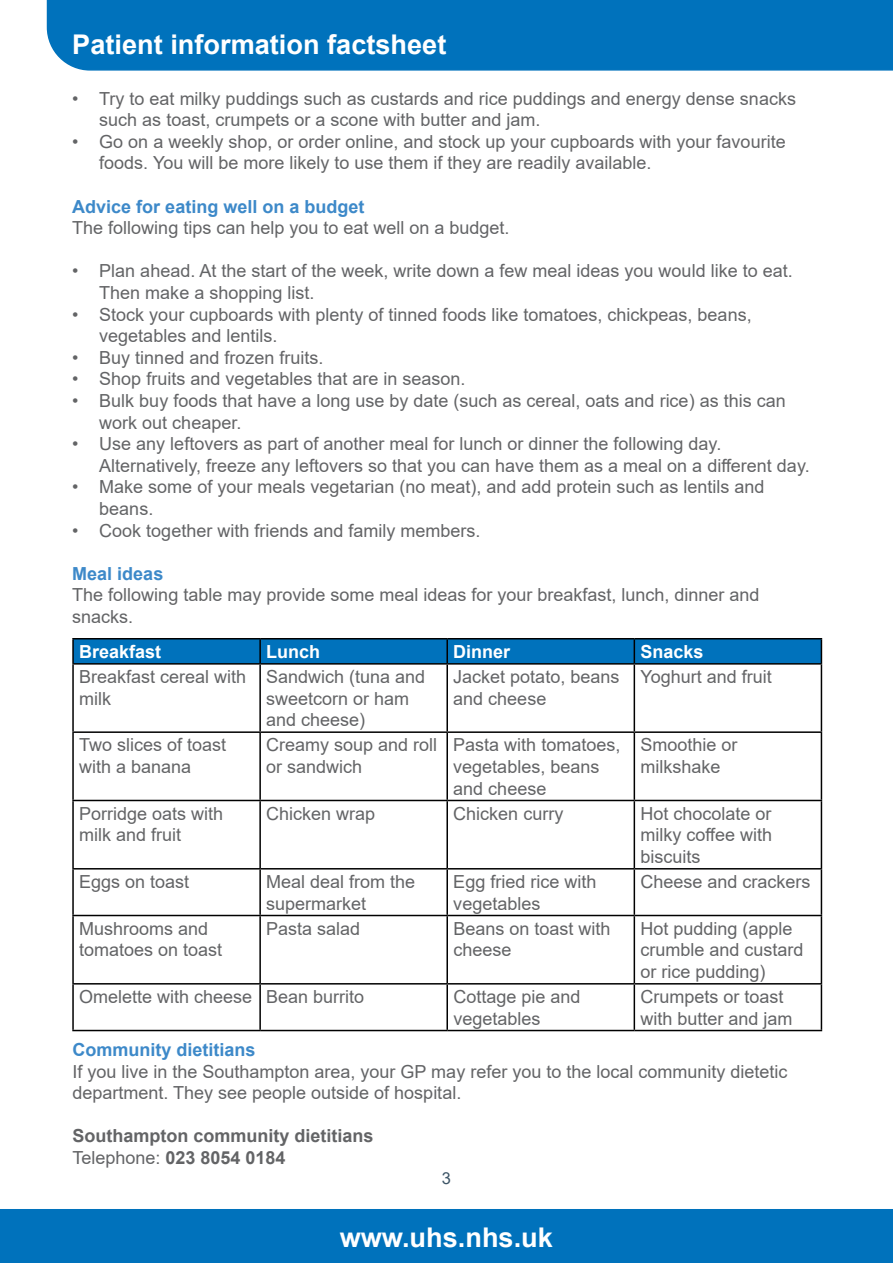
<style>
.page{position:relative;width:893px;height:1263px;background:#fff}
.page>*{position:absolute;margin:0;border:0;box-sizing:border-box;transform-origin:0 0}
.t1{font:700 27.15px "Arial";color:#fff}
.t2{font:18px/21.6px "Arial";color:#636466}
.t3{font:700 18px "Arial";color:#3d89c9}
.t4{font:700 18px/21.6px "Arial";color:#636466}
.t5{font:700 18px "Arial";color:#fff}
.t6{font:16.5px "Arial";color:#3d5567}
.s1{font-weight:400}
</style>
<div class="page">
<div style="left:0;top:1209px;width:893px;height:54px;background:#0072bc"></div>
<div style="left:46px;top:0;width:847px;height:71px;background:#0072bc"></div>
<hr style="left:72px;top:638px;width:188px;height:1px;background:#000">
<hr style="left:72px;top:639px;width:2px;height:24px;background:#000">
<hr style="left:260px;top:638px;width:187px;height:1px;background:#000">
<hr style="left:447px;top:638px;width:187px;height:1px;background:#000">
<hr style="left:634px;top:638px;width:188px;height:1px;background:#000">
<div style="left:73px;top:639px;width:749px;height:24px;background:#0072bc"></div>
<hr style="left:72px;top:663px;width:188px;height:2px;background:#000">
<hr style="left:72px;top:665px;width:2px;height:66px;background:#000">
<hr style="left:260px;top:663px;width:187px;height:2px;background:#000">
<hr style="left:259px;top:665px;width:2px;height:66px;background:#000">
<hr style="left:447px;top:663px;width:187px;height:2px;background:#000">
<hr style="left:446px;top:665px;width:2px;height:66px;background:#000">
<hr style="left:634px;top:663px;width:188px;height:2px;background:#000">
<hr style="left:634px;top:665px;width:1px;height:66px;background:#000">
<hr style="left:821px;top:665px;width:1px;height:66px;background:#000">
<hr style="left:72px;top:731px;width:188px;height:2px;background:#000">
<hr style="left:72px;top:733px;width:2px;height:67px;background:#000">
<hr style="left:260px;top:731px;width:187px;height:2px;background:#000">
<hr style="left:259px;top:733px;width:2px;height:67px;background:#000">
<hr style="left:447px;top:731px;width:187px;height:2px;background:#000">
<hr style="left:446px;top:733px;width:2px;height:67px;background:#000">
<hr style="left:634px;top:731px;width:188px;height:2px;background:#000">
<hr style="left:634px;top:733px;width:1px;height:67px;background:#000">
<hr style="left:821px;top:733px;width:1px;height:67px;background:#000">
<hr style="left:72px;top:800px;width:188px;height:1px;background:#000">
<hr style="left:72px;top:801px;width:2px;height:67px;background:#000">
<hr style="left:260px;top:800px;width:187px;height:1px;background:#000">
<hr style="left:259px;top:801px;width:2px;height:67px;background:#000">
<hr style="left:447px;top:800px;width:187px;height:1px;background:#000">
<hr style="left:446px;top:801px;width:2px;height:67px;background:#000">
<hr style="left:634px;top:800px;width:188px;height:1px;background:#000">
<hr style="left:634px;top:801px;width:1px;height:67px;background:#000">
<hr style="left:821px;top:801px;width:1px;height:67px;background:#000">
<hr style="left:72px;top:868px;width:188px;height:1px;background:#000">
<hr style="left:72px;top:869px;width:2px;height:46px;background:#000">
<hr style="left:260px;top:868px;width:187px;height:1px;background:#000">
<hr style="left:259px;top:869px;width:2px;height:46px;background:#000">
<hr style="left:447px;top:868px;width:187px;height:1px;background:#000">
<hr style="left:446px;top:869px;width:2px;height:46px;background:#000">
<hr style="left:634px;top:868px;width:188px;height:1px;background:#000">
<hr style="left:634px;top:869px;width:1px;height:46px;background:#000">
<hr style="left:821px;top:869px;width:1px;height:46px;background:#000">
<hr style="left:72px;top:915px;width:188px;height:1px;background:#000">
<hr style="left:72px;top:916px;width:2px;height:67px;background:#000">
<hr style="left:260px;top:915px;width:187px;height:1px;background:#000">
<hr style="left:259px;top:916px;width:2px;height:67px;background:#000">
<hr style="left:447px;top:915px;width:187px;height:1px;background:#000">
<hr style="left:446px;top:916px;width:2px;height:67px;background:#000">
<hr style="left:634px;top:915px;width:188px;height:1px;background:#000">
<hr style="left:634px;top:916px;width:1px;height:67px;background:#000">
<hr style="left:821px;top:916px;width:1px;height:67px;background:#000">
<hr style="left:72px;top:983px;width:188px;height:1px;background:#000">
<hr style="left:72px;top:984px;width:2px;height:46px;background:#000">
<hr style="left:260px;top:983px;width:187px;height:1px;background:#000">
<hr style="left:259px;top:984px;width:2px;height:46px;background:#000">
<hr style="left:447px;top:983px;width:187px;height:1px;background:#000">
<hr style="left:446px;top:984px;width:2px;height:46px;background:#000">
<hr style="left:634px;top:983px;width:188px;height:1px;background:#000">
<hr style="left:634px;top:984px;width:1px;height:46px;background:#000">
<hr style="left:821px;top:984px;width:1px;height:46px;background:#000">
<hr style="left:72px;top:1030px;width:188px;height:1px;background:#000">
<hr style="left:260px;top:1030px;width:187px;height:1px;background:#000">
<hr style="left:447px;top:1030px;width:187px;height:1px;background:#000">
<hr style="left:634px;top:1030px;width:188px;height:1px;background:#000">
<h1 class="t1" style="left:72px;top:25px;width:376px">Patient information factsheet</h1>
<p class="t2" style="left:99px;top:87px;width:698px;text-indent:-27px">• Try to eat milky puddings such as custards and rice puddings and energy dense snacks such as toast, crumpets or a scone with butter and jam.</p>
<p class="t2" style="left:99px;top:130px;width:688px;text-indent:-27px">• Go on a weekly shop, or order online, and stock up your cupboards with your favourite foods. You will be more likely to use them if they are readily available.</p>
<p class="t3" style="left:72px;top:194px;width:294px">Advice for eating well on a budget</p>
<p class="t2" style="left:72px;top:217px;width:439px">The following tips can help you to eat well on a budget.</p>
<p class="t2" style="left:99px;top:260px;width:695px;text-indent:-27px">• Plan ahead. At the start of the week, write down a few meal ideas you would like to eat.<br>Then make a shopping list.</p>
<p class="t2" style="left:99px;top:303px;width:654px;text-indent:-27px">• Stock your cupboards with plenty of tinned foods like tomatoes, chickpeas, beans, vegetables and lentils.</p>
<p class="t2" style="left:72px;top:346px;width:253px">• Buy tinned and frozen fruits.</p>
<p class="t2" style="left:72px;top:368px;width:395px">• Shop fruits and vegetables that are in season.</p>
<p class="t2" style="left:99px;top:390px;width:688px;text-indent:-27px">• Bulk buy foods that have a long use by date (such as cereal, oats and rice) as this can work out cheaper.</p>
<p class="t2" style="left:99px;top:433px;width:712px;text-indent:-27px">• Use any leftovers as part of another meal for lunch or dinner the following day.<br>Alternatively, freeze any leftovers so that you can have them as a meal on a different day.</p>
<p class="t2" style="left:99px;top:476px;width:667px;text-indent:-27px">• Make some of your meals vegetarian (no meat), and add protein such as lentils and beans.</p>
<p class="t2" style="left:72px;top:519px;width:410px">• Cook together with friends and family members.</p>
<p class="t3" style="left:72px;top:561px;width:93px">Meal ideas</p>
<p class="t2" style="left:72px;top:584px;width:689px">The following table may provide some meal ideas for your breakfast, lunch, dinner and snacks.</p>
<p class="t5" style="left:79px;top:639px;width:84px">Breakfast</p>
<p class="t5" style="left:266px;top:639px;width:55px">Lunch</p>
<p class="t5" style="left:453px;top:639px;width:59px">Dinner</p>
<p class="t5" style="left:640px;top:639px;width:65px">Snacks</p>
<p class="t2" style="left:79px;top:666px;width:169px">Breakfast cereal with milk</p>
<p class="t2" style="left:266px;top:666px;width:161px">Sandwich (tuna and sweetcorn or ham and cheese)</p>
<p class="t2" style="left:453px;top:666px;width:168px">Jacket potato, beans and cheese</p>
<p class="t2" style="left:640px;top:666px;width:133px">Yoghurt and fruit</p>
<p class="t2" style="left:79px;top:734px;width:149px">Two slices of toast with a banana</p>
<p class="t2" style="left:266px;top:734px;width:173px">Creamy soup and roll or sandwich</p>
<p class="t2" style="left:453px;top:734px;width:169px">Pasta with tomatoes, vegetables, beans and cheese</p>
<p class="t2" style="left:640px;top:734px;width:99px">Smoothie or milkshake</p>
<p class="t2" style="left:79px;top:802px;width:146px">Porridge oats with milk and fruit</p>
<p class="t2" style="left:266px;top:802px;width:111px">Chicken wrap</p>
<p class="t2" style="left:453px;top:802px;width:112px">Chicken curry</p>
<p class="t2" style="left:640px;top:802px;width:133px;text-align:justify">Hot chocolate or milky coffee with biscuits</p>
<p class="t2" style="left:79px;top:871px;width:112px">Eggs on toast</p>
<p class="t2" style="left:266px;top:871px;width:151px">Meal deal from the supermarket</p>
<p class="t2" style="left:453px;top:871px;width:145px">Egg fried rice with vegetables</p>
<p class="t2" style="left:640px;top:871px;width:172px">Cheese and crackers</p>
<p class="t2" style="left:79px;top:917px;width:145px">Mushrooms and tomatoes on toast</p>
<p class="t2" style="left:266px;top:917px;width:96px">Pasta salad</p>
<p class="t2" style="left:453px;top:917px;width:159px">Beans on toast with cheese</p>
<p class="t2" style="left:640px;top:917px;width:165px">Hot pudding (apple crumble and custard or rice pudding)</p>
<p class="t2" style="left:79px;top:986px;width:287px">Omelette with cheese Bean burrito</p>
<p class="t2" style="left:453px;top:986px;width:129px">Cottage pie and vegetables</p>
<p class="t2" style="left:640px;top:986px;width:154px">Crumpets or toast with butter and jam</p>
<p class="t3" style="left:72px;top:1037px;width:185px">Community dietitians</p>
<p class="t2" style="left:72px;top:1060px;width:717px">If you live in the Southampton area, your GP may refer you to the local community dietetic department. They see people outside of hospital.</p>
<p class="t4" style="left:72px;top:1125px;width:303px">Southampton community dietitians<br><span class="s1">Telephone:</span> 023 8054 0184</p>
<p class="t6" style="left:442px;top:1166px;width:11px">3</p>
<h1 class="t1" style="left:340px;top:1218px;width:215px">www.uhs.nhs.uk</h1>
</div>
